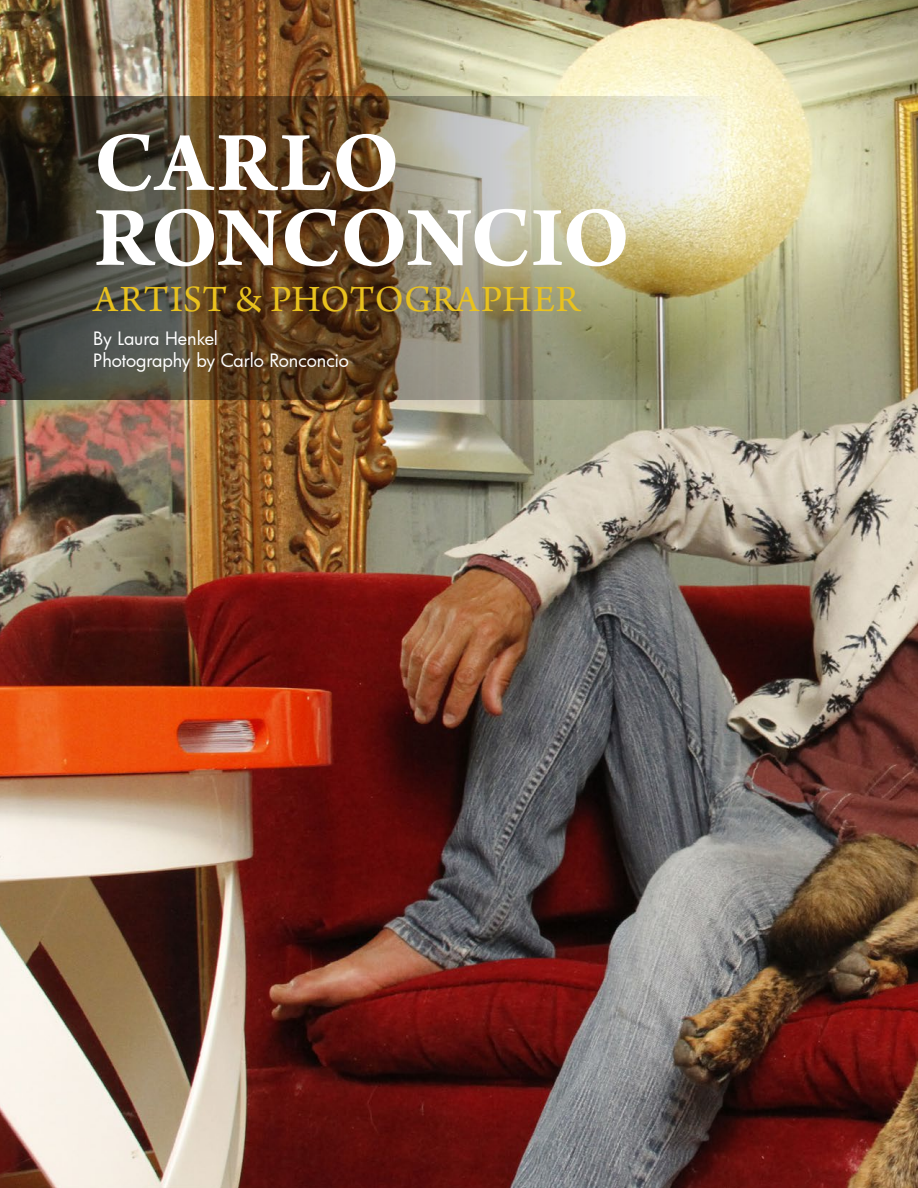
<style>
.page{position:relative;width:918px;height:1188px;background:#fff}
.page>*{position:absolute;margin:0;border:0;box-sizing:border-box;transform-origin:0 0}
.t1{font:700 90px/75px "Arno Pro";letter-spacing:-.01em;color:#fff}
.t2{font:39px "Arno Pro";letter-spacing:.005em;color:#e9c21e}
.t3{font:18px/21.6px "Futura";letter-spacing:-.005em;color:#fff}
</style>
<div class="page">
<img style="left:0;top:0;width:918px;height:1188px">
<img style="left:0;top:96px;width:726px;height:304px">
<h1 class="t1" style="left:94px;top:130px;width:538px">CARLO<br>RONCONCIO</h1>
<h2 class="t2" style="left:93px;top:277px;width:488px">ARTIST &amp; PHOTOGRAPHER</h2>
<p class="t3" style="left:93px;top:328px;width:257px">By Laura Henkel<br>Photography by Carlo Ronconcio</p>
</div>
